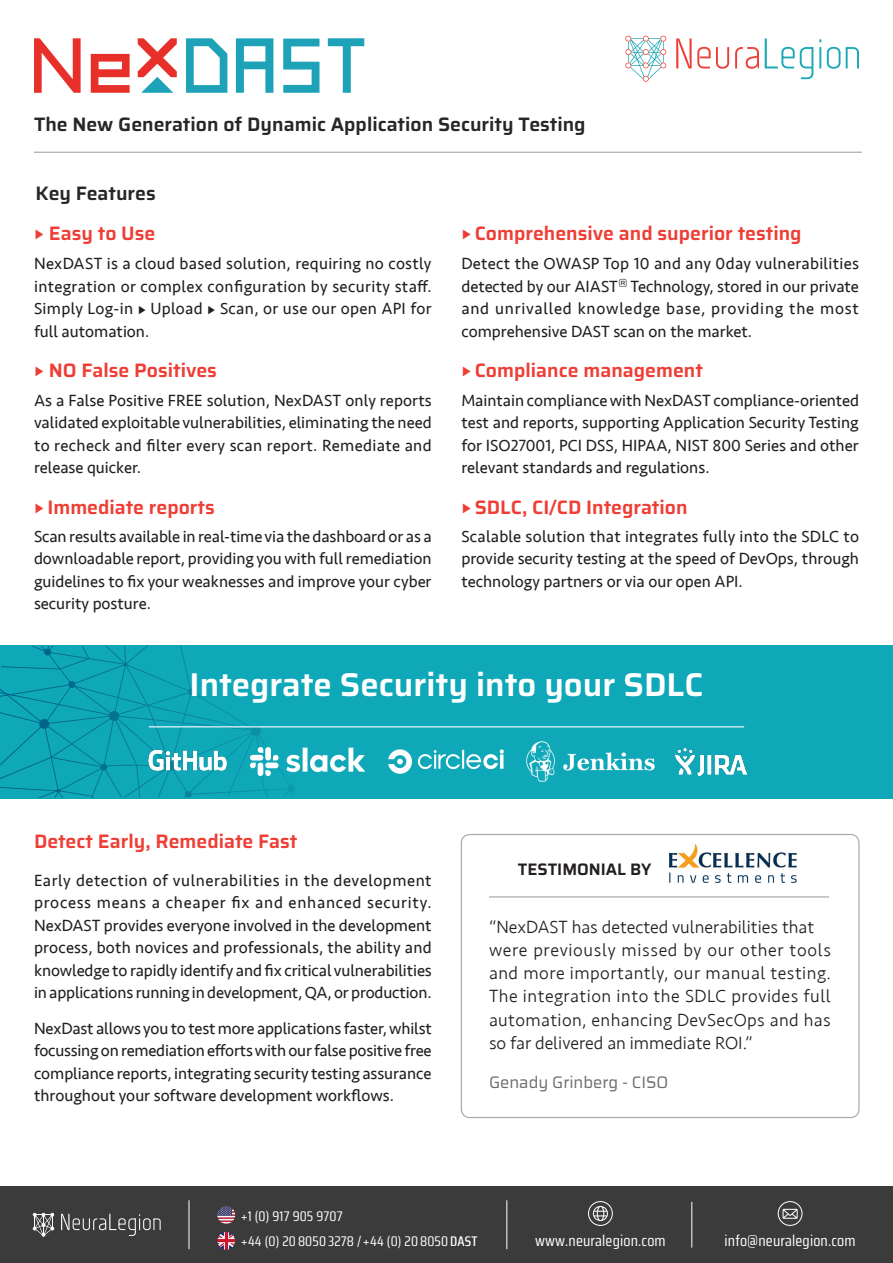
<style>
.page{position:relative;width:893px;height:1263px;background:#fff}
.page>*{position:absolute;margin:0;border:0;box-sizing:border-box;transform-origin:0 0}
.t1{font:600 33px "Saira";color:#fff}
.t2{font:600 19.5px "Saira";color:#ee3e35}
.t3{font:600 19.5px "Saira";color:#272727}
.t4{font:300 18.15px/23.2px "Seravek";letter-spacing:.02em;color:#231f20}
.t5{font:16.65px/22.5px "Seravek";color:#231f20;text-align:justify}
.t6{font:16.65px/22.5px "Seravek";letter-spacing:.02em;color:#231f20;text-align:right}
.t7{font:16.65px "Saira";color:#6c6d70}
.t8{font:600 16.65px "Saira";color:#231f20}
.t9{font:15.45px "Saira Condensed";letter-spacing:.01em;color:#fff;scale:1.04 1}
.t10{font:13.95px "Saira Condensed";letter-spacing:.01em;color:#fff;scale:1.04 1}
.t11{font:11.55px "Saira";color:#231f20;scale:1.14 1}
.s1{font-family:"Seravek";font-weight:300}
.s2{font-weight:500}
</style>
<div class="page">
<div style="left:0;top:1186px;width:893px;height:77px;background:#3b3b3b"></div>
<div style="left:778px;top:1201px;width:24px;height:25px;border:1px solid #fff;border-radius:50%"></div>
<svg style="left:782px;top:1209px;width:16px;height:10px"></svg>
<div style="left:588px;top:1201px;width:25px;height:25px;border:1px solid #fff;border-radius:50%"></div>
<svg style="left:593px;top:1206px;width:15px;height:15px"></svg>
<hr style="left:506px;top:1200px;width:1px;height:49px;background:#fff">
<hr style="left:189px;top:1200px;width:1px;height:49px;background:#fff">
<hr style="left:691px;top:1202px;width:1px;height:45px;background:#fff">
<img style="left:217px;top:1206px;width:18px;height:18px;border-radius:9px">
<img style="left:217px;top:1232px;width:18px;height:18px;border-radius:9px">
<svg style="left:676px;top:39px;width:53px;height:30px"></svg>
<svg style="left:735px;top:47px;width:24px;height:22px"></svg>
<svg style="left:765px;top:39px;width:48px;height:40px"></svg>
<hr style="left:819px;top:47px;width:2px;height:21px;background:#1aa8b7">
<svg style="left:827px;top:47px;width:13px;height:22px"></svg>
<svg style="left:846px;top:47px;width:13px;height:21px"></svg>
<svg style="left:625px;top:36px;width:41px;height:46px"></svg>
<svg style="left:61px;top:1214px;width:100px;height:22px"></svg>
<svg style="left:33px;top:1213px;width:21px;height:23px"></svg>
<div style="left:461px;top:834px;width:398px;height:284px;border:1px solid #a8a9ad;border-radius:9px"></div>
<hr style="left:489px;top:896px;width:340px;height:1px;background:#a8a9ad">
<div style="left:0;top:645px;width:893px;height:153px;background:#0fa8b8"></div>
<svg style="left:0;top:645px;width:295px;height:153px"></svg>
<img style="left:144px;top:741px;width:86px;height:41px">
<img style="left:251px;top:748px;width:113px;height:28px">
<img style="left:388px;top:749px;width:116px;height:25px">
<img style="left:526px;top:741px;width:129px;height:41px">
<img style="left:676px;top:748px;width:70px;height:27px">
<hr style="left:149px;top:726px;width:595px;height:1px;background:#fff">
<hr style="left:34px;top:152px;width:828px;height:1px;background:#a8a9ad">
<svg style="left:236px;top:38px;width:37px;height:55px"></svg>
<svg style="left:186px;top:38px;width:41px;height:55px"></svg>
<svg style="left:328px;top:38px;width:36px;height:55px"></svg>
<svg style="left:91px;top:54px;width:39px;height:39px"></svg>
<svg style="left:138px;top:38px;width:39px;height:55px"></svg>
<svg style="left:34px;top:38px;width:47px;height:55px"></svg>
<svg style="left:283px;top:39px;width:36px;height:54px"></svg>
<img style="left:669px;top:843px;width:128px;height:40px">
<p class="t3" style="left:34px;top:109px;width:553px">The New Generation of Dynamic Application Security Testing</p>
<p class="t3" style="left:35px;top:178px;width:122px">Key Features</p>
<p class="t2" style="left:34px;top:218px;width:123px"><span class="s1">•</span> Easy to Use</p>
<p class="t2" style="left:461px;top:218px;width:342px"><span class="s1">•</span> Comprehensive and superior testing</p>
<p class="t5" style="left:34px;top:252px;width:399px">NexDAST is a cloud based solution, requiring no costly integration or complex configuration by security staff.<br>Simply Log-in • Upload • Scan, or use our open API for full automation.</p>
<p class="t6" style="left:461px;top:252px;width:399px">Detect the OWASP Top 10 and any 0day vulnerabilities<br>Technology, stored in our private</p>
<p class="t11" style="left:618px;top:275px;width:10px">®</p>
<p class="t5" style="left:461px;top:275px;width:399px;text-align:left">detected by our AIAST<br>and unrivalled knowledge base, providing the most comprehensive DAST scan on the market.</p>
<p class="t2" style="left:34px;top:355px;width:184px"><span class="s1">•</span> NO False Positives</p>
<p class="t2" style="left:461px;top:355px;width:243px"><span class="s1">•</span> Compliance management</p>
<p class="t5" style="left:34px;top:389px;width:399px">As a False Positive FREE solution, NexDAST only reports validated exploitablevulnerabilities, eliminating the need to recheck and filter every scan report. Remediate and release quicker.</p>
<p class="t5" style="left:461px;top:389px;width:399px">Maintain compliancewith NexDAST compliance-oriented test and reports, supporting Application Security Testing for ISO27001, PCI DSS, HIPAA, NIST 800 Series and other relevant standards and regulations.</p>
<p class="t2" style="left:34px;top:493px;width:182px"><span class="s1">•</span> Immediate reports</p>
<p class="t2" style="left:461px;top:493px;width:228px"><span class="s1">•</span> SDLC, CI/CD Integration</p>
<p class="t5" style="left:34px;top:525px;width:399px">Scan results available in real-timevia the dashboard or as a downloadable report, providingyouwith full remediation guidelines to fix your weaknesses and improve your cyber security posture.</p>
<p class="t5" style="left:461px;top:525px;width:399px">Scalable solution that integrates fully into the SDLC to provide security testing at the speed of DevOps, through technology partners or via our open API.</p>
<h1 class="t1" style="left:190px;top:659px;width:515px">Integrate Security into your SDLC</h1>
<p class="t2" style="left:34px;top:826px;width:265px">Detect Early, Remediate Fast</p>
<p class="t5" style="left:34px;top:869px;width:399px">Early detection of vulnerabilities in the development process means a cheaper fix and enhanced security.<br>NexDAST provides everyone involved in the development process, both novices and professionals, the ability and knowledge to rapidly identify and fix criticalvulnerabilities inapplicationsrunningindevelopment,QA,orproduction.</p>
<p class="t5" style="left:34px;top:1017px;width:399px">NexDastallowsyoutotestmoreapplicationsfaster,whilst focussingonremediationeffortswithourfalsepositivefree compliance reports, integrating security testing assurance throughout your software development workflows.</p>
<p class="t8" style="left:518px;top:856px;width:135px">TESTIMONIAL BY</p>
<p class="t4" style="left:489px;top:915px;width:343px">“NexDAST has detected vulnerabilities that were previously missed by our other tools and more importantly, our manual testing.<br>The integration into the SDLC provides full automation, enhancing DevSecOps and has so far delivered an immediate ROI“.</p>
<p class="t7" style="left:489px;top:1069px;width:181px">Genady Grinberg - CISO</p>
<p class="t10" style="left:241px;top:1205px;width:99px">+1 (0) 917 905 9707</p>
<p class="t10" style="left:241px;top:1231px;width:229px">+44 0( ) 208050 3278 /+44 0( ) 208050 <span class="s2">DAST</span></p>
<p class="t9" style="left:535px;top:1229px;width:127px">www.neuralegion.com</p>
<p class="t9" style="left:725px;top:1229px;width:128px">info@neuralegion.com</p>
</div>
